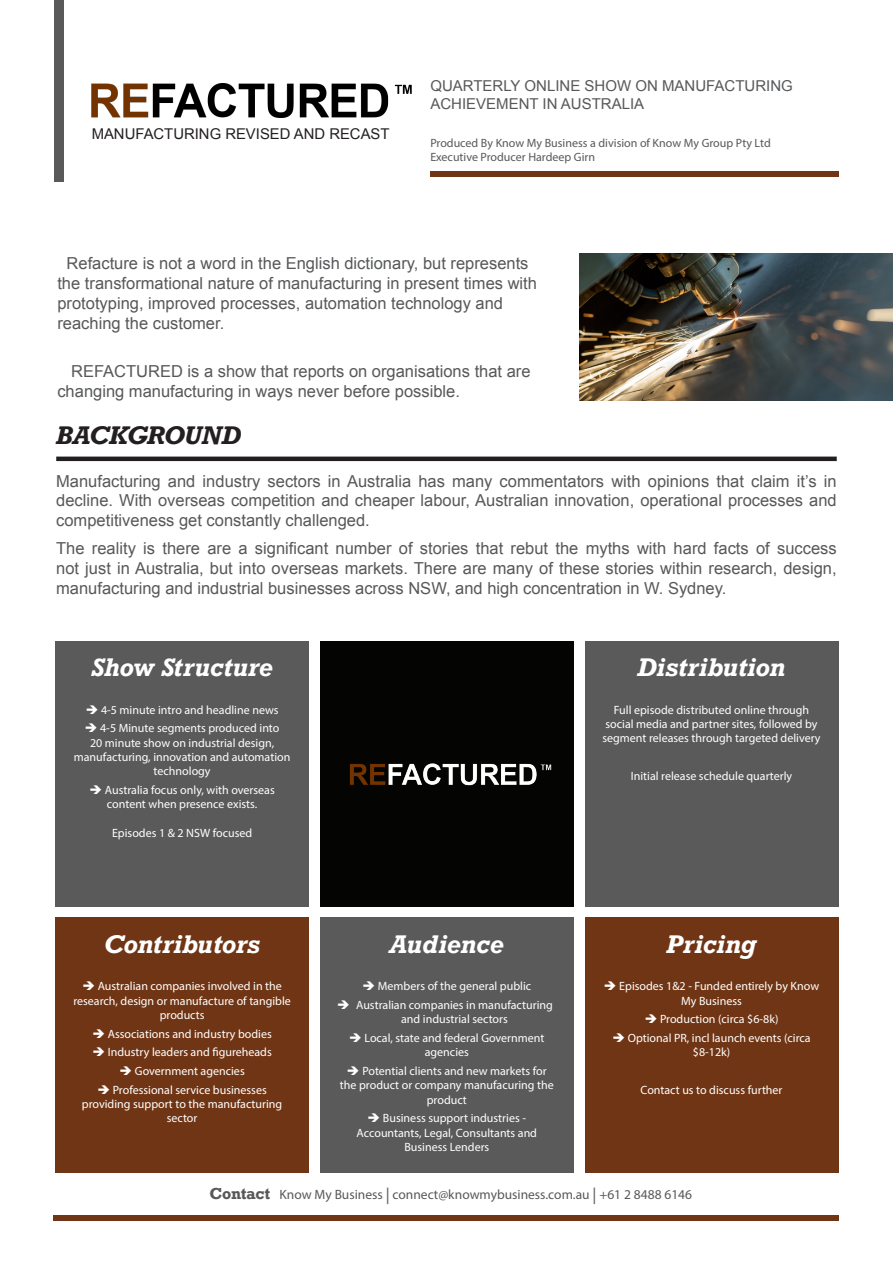
<style>
.page{position:relative;width:893px;height:1263px;background:#fff}
.page>*{position:absolute;margin:0;border:0;box-sizing:border-box;transform-origin:0 0}
.t1{font:italic 700 24px "Rockwell";letter-spacing:-.01em;color:#fff}
.t2{font:italic 700 24px "Rockwell";letter-spacing:-.02em;color:#231f20}
.t3{font:16.5px/19.8px "Arial";color:#57585a}
.t4{font:15px "Arial";color:#57585a}
.t5{font:14.85px "Arial";color:#231f20}
.t6{font:13.5px "Myriad Pro";color:#57585a}
.t7{font:12px/14.4px "Myriad Pro";color:#fff;text-align:center}
.t8{font:12px "Myriad Pro";color:#57585a}
.s1{font-family:"Rockwell";font-weight:700;font-size:15px}
.s2{font-size:16.5px}
</style>
<div class="page">
<div style="left:54px;top:0;width:10px;height:182px;background:#595959"></div>
<div style="left:430px;top:171px;width:409px;height:5px;background:#703514"></div>
<div style="left:54px;top:1215px;width:785px;height:5px;background:#703514"></div>
<img style="left:91px;top:84px;width:320px;height:34px">
<hr style="left:56px;top:457px;width:781px;height:4px;background:#231f20">
<div style="left:55px;top:641px;width:254px;height:266px;background:#595a59"></div>
<div style="left:55px;top:918px;width:254px;height:255px;background:#703514"></div>
<div style="left:320px;top:641px;width:254px;height:266px;background:#040503"></div>
<div style="left:320px;top:918px;width:254px;height:255px;background:#595a59"></div>
<div style="left:585px;top:641px;width:253px;height:266px;background:#595a59"></div>
<div style="left:585px;top:918px;width:253px;height:255px;background:#703514"></div>
<img style="left:579px;top:253px;width:314px;height:148px">
<img style="left:350px;top:763px;width:202px;height:23px">
<p class="t5" style="left:92px;top:124px;width:299px">MANUFACTURING REVISED AND RECAST</p>
<p class="t4" style="left:430px;top:76px;width:364px">QUARTERLY ONLINE SHOW ON MANUFACTURING</p>
<p class="t4" style="left:430px;top:94px;width:215px">ACHIEVEMENT IN AUSTRALIA</p>
<p class="t8" style="left:430px;top:135px;width:342px">Produced By Know My Business a division of Know My Group Pty Ltd</p>
<p class="t8" style="left:430px;top:150px;width:166px">Executive Producer Hardeep Girn</p>
<p class="t3" style="left:57px;top:254px;width:481px;text-indent:9px">Refacture is not a word in the English dictionary, but represents the transformational nature of manufacturing in present times with prototyping, improved processes, automation technology and reaching the customer.</p>
<p class="t3" style="left:57px;top:361px;width:475px;text-indent:14px">REFACTURED is a show that reports on organisations that are changing manufacturing in ways never before possible.</p>
<p class="t2" style="left:56px;top:419px;width:186px">BACKGROUND</p>
<p class="t3" style="left:56px;top:471px;width:782px;text-align:justify">Manufacturing and industry sectors in Australia has many commentators with opinions that claim it’s in decline. With overseas competition and cheaper labour, Australian innovation, operational processes and competitiveness get constantly challenged.</p>
<p class="t3" style="left:56px;top:539px;width:782px;text-align:justify">The reality is there are a significant number of stories that rebut the myths with hard facts of success not just in Australia, but into overseas markets. There are many of these stories within research, design, manufacturing and industrial businesses across NSW, and high concentration in W. Sydney.</p>
<p class="t1" style="left:91px;top:652px;width:184px">Show Structure</p>
<p class="t7" style="left:86px;top:702px;width:194px">➔ 4-5 minute intro and headline news</p>
<p class="t7" style="left:74px;top:721px;width:218px">➔ 4-5 Minute segments produced into<br>20 minute show on industrial design, manufacturing, innovation and automation technology</p>
<p class="t7" style="left:90px;top:783px;width:187px">➔ Australia focus only, with overseas content when presence exists.</p>
<p class="t7" style="left:112px;top:826px;width:142px">Episodes 1 &amp; 2 NSW focused</p>
<p class="t1" style="left:104px;top:928px;width:157px">Contributors</p>
<p class="t7" style="left:73px;top:979px;width:219px">➔ Australian companies involved in the research, design or manufacture of tangible products</p>
<p class="t7" style="left:92px;top:1026px;width:181px">➔ Associations and industry bodies</p>
<p class="t7" style="left:92px;top:1045px;width:181px">➔ Industry leaders and figureheads</p>
<p class="t7" style="left:120px;top:1063px;width:127px">➔ Government agencies</p>
<p class="t7" style="left:82px;top:1082px;width:202px">➔ Professional service businesses providing support to the manufacturing sector</p>
<p class="t1" style="left:390px;top:928px;width:116px">Audience</p>
<p class="t7" style="left:362px;top:979px;width:170px">➔ Members of the general public</p>
<p class="t7" style="left:401px;top:997px;width:153px;text-align:left;text-indent:-64px">➔ Australian companies in manufacturing and industrial sectors</p>
<p class="t7" style="left:349px;top:1030px;width:197px">➔ Local, state and federal Government agencies</p>
<p class="t7" style="left:340px;top:1063px;width:215px">➔ Potential clients and new markets for the product or company manufacuring the product</p>
<p class="t7" style="left:357px;top:1111px;width:182px">➔ Business support industries -<br>Accountants, Legal, Consultants and<br>Business Lenders</p>
<p class="t1" style="left:637px;top:652px;width:150px">Distribution</p>
<p class="t7" style="left:602px;top:702px;width:220px">Full episode distributed online through social media and partner sites, followed by segment releases through targeted delivery</p>
<p class="t7" style="left:631px;top:768px;width:163px">Initial release schedule quarterly</p>
<p class="t1" style="left:667px;top:928px;width:91px">Pricing</p>
<p class="t7" style="left:604px;top:979px;width:217px">➔ Episodes 1&amp;2 - Funded entirely by Know<br>My Business</p>
<p class="t7" style="left:645px;top:1012px;width:135px">➔ Production (circa $6-8k)</p>
<p class="t7" style="left:612px;top:1030px;width:200px">➔ Optional PR, incl launch events (circa $8-12k)</p>
<p class="t7" style="left:640px;top:1082px;width:144px">Contact us to discuss further</p>
<p class="t6" style="left:209px;top:1186px;width:484px"><span class="s1">Contact</span> Know My Business <span class="s2">|</span> connect@knowmybusiness.com.au <span class="s2">|</span> +61 2 8488 6146</p>
</div>
